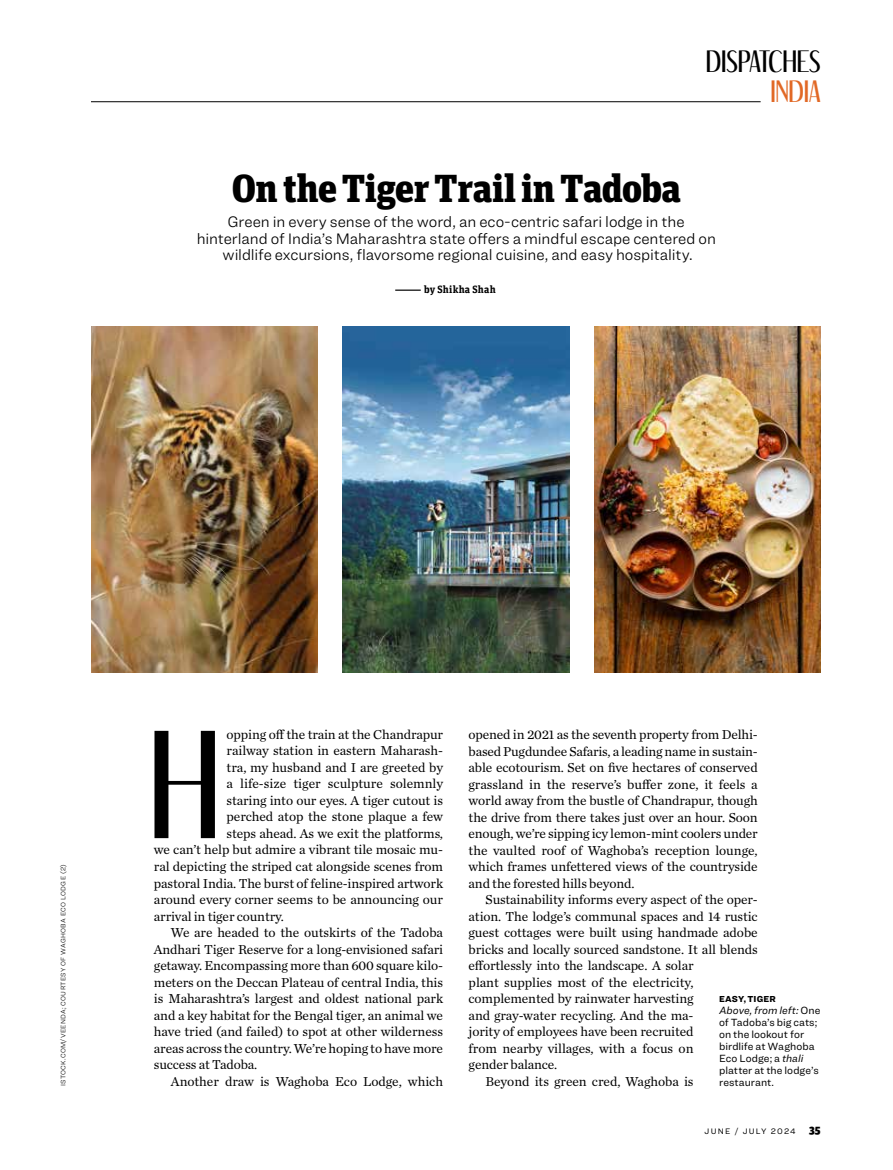
<style>
.page{position:relative;width:893px;height:1170px;background:#fff}
.page>*{position:absolute;margin:0;border:0;box-sizing:border-box;transform-origin:0 0}
.t1{font:134.25px "Dream Orphans";color:#000}
.t2{font:900 39px "Unit Slab Pro";letter-spacing:-.015em;color:#000}
.t3{font:27px "Dream Orphans";letter-spacing:.01em;color:#000}
.t4{font:27px "Dream Orphans";letter-spacing:.01em;color:#e16825}
.t5{font:300 15.75px/16.5px "Ringside";letter-spacing:-.005em;color:#000;text-align:center}
.t6{font:13.5px/16.5px "Chronicle Text G1";letter-spacing:-.01em;color:#000;text-align:justify}
.t7{font:10.8px/12px "Ringside";letter-spacing:.005em;color:#000}
.t8{font:700 10.5px "Unit Slab Pro";letter-spacing:.02em;color:#000}
.t9{font:900 9px "Ringside";letter-spacing:.015em;color:#000}
.t10{font:8.25px "Ringside";letter-spacing:.15em;color:#000}
.t11{font:300 6.75px "Ringside";letter-spacing:.04em;color:#000}
.s1{font-style:italic}
.s2{font-family:"Unit Slab Pro";font-weight:900;font-size:11.25px}
</style>
<div class="page">
<hr style="left:91px;top:101px;width:670px;height:1px;background:#000">
<hr style="left:395px;top:289px;width:26px;height:2px;background:#000">
<img style="left:594px;top:326px;width:227px;height:347px">
<img style="left:343px;top:326px;width:226px;height:347px">
<img style="left:91px;top:326px;width:226px;height:347px">
<h3 class="t3" style="left:706px;top:44px;width:116px">DISPATCHES</h3>
<h3 class="t4" style="left:771px;top:74px;width:52px">INDIA</h3>
<h2 class="t2" style="left:232px;top:158px;width:451px">On the Tiger Trail in Tadoba</h2>
<p class="t5" style="left:197px;top:213px;width:521px">Green in every sense of the word, an eco-centric safari lodge in the hinterland of India’s Maharashtra state offers a mindful escape centered on wildlife excursions, flavorsome regional cuisine, and easy hospitality.</p>
<p class="t8" style="left:424px;top:282px;width:73px">by Shikha Shah</p>
<p class="t11" style="left:58px;top:1085px;width:223px;rotate:-90deg">ISTOCK.COM/VEENDA; COURTESY OF WAGHOBA ECO LODGE (2)</p>
<p class="t6" style="left:227px;top:725px;width:218px">opping off the train at the Chandrapur</p>
<p class="t6" style="left:227px;top:742px;width:218px">railway station in eastern Maharash-</p>
<p class="t6" style="left:227px;top:758px;width:218px">tra, my husband and I are greeted by</p>
<p class="t6" style="left:227px;top:774px;width:218px">a life-size tiger sculpture solemnly</p>
<p class="t6" style="left:227px;top:791px;width:218px">staring into our eyes. A tiger cutout is</p>
<p class="t6" style="left:227px;top:807px;width:218px">perched atop the stone plaque a few</p>
<p class="t6" style="left:227px;top:824px;width:218px">steps ahead. As we exit the platforms,</p>
<p class="t6" style="left:154px;top:840px;width:291px">we can’t help but admire a vibrant tile mosaic mu-</p>
<p class="t6" style="left:154px;top:857px;width:291px">ral depicting the striped cat alongside scenes from</p>
<p class="t6" style="left:154px;top:873px;width:291px">pastoral India. The burst of feline-inspired artwork</p>
<p class="t6" style="left:154px;top:890px;width:291px">around every corner seems to be announcing our</p>
<p class="t6" style="left:154px;top:906px;width:132px">arrival in tiger country.</p>
<p class="t6" style="left:171px;top:923px;width:274px">We are headed to the outskirts of the Tadoba</p>
<p class="t6" style="left:154px;top:939px;width:291px">Andhari Tiger Reserve for a long-envisioned safari</p>
<p class="t6" style="left:154px;top:956px;width:291px">getaway. Encompassing more than 600 square kilo-</p>
<p class="t6" style="left:154px;top:972px;width:291px">meters on the Deccan Plateau of central India, this</p>
<p class="t6" style="left:154px;top:989px;width:291px">is Maharashtra’s largest and oldest national park</p>
<p class="t6" style="left:154px;top:1005px;width:291px">and a key habitat for the Bengal tiger, an animal we</p>
<p class="t6" style="left:154px;top:1022px;width:291px">have tried (and failed) to spot at other wilderness</p>
<p class="t6" style="left:154px;top:1038px;width:291px">areas across the country. We’re hoping to have more</p>
<p class="t6" style="left:154px;top:1055px;width:105px">success at Tadoba.</p>
<p class="t6" style="left:171px;top:1071px;width:274px">Another draw is Waghoba Eco Lodge, which</p>
<h1 class="t1" style="left:150px;top:699px;width:72px">H</h1>
<p class="t6" style="left:469px;top:725px;width:291px">opened in 2021 as the seventh property from Delhi&shy;based Pugdundee Safaris, a leading name in sustain&shy;able ecotourism. Set on five hectares of conserved grassland in the reserve’s buffer zone, it feels a world away from the bustle of Chandrapur, though the drive from there takes just over an hour. Soon enough, we’re sipping icy lemon-mint coolers under the vaulted roof of Waghoba’s reception lounge, which frames unfettered views of the countryside and the forested hills beyond.</p>
<p class="t6" style="left:486px;top:890px;width:274px">Sustainability informs every aspect of the oper-</p>
<p class="t6" style="left:469px;top:907px;width:291px">ation. The lodge’s communal spaces and 14 rustic</p>
<p class="t6" style="left:469px;top:923px;width:291px">guest cottages were built using handmade adobe</p>
<p class="t6" style="left:469px;top:940px;width:291px">bricks and locally sourced sandstone. It all blends</p>
<p class="t6" style="left:469px;top:956px;width:226px">effortlessly into the landscape. A solar</p>
<p class="t6" style="left:469px;top:973px;width:226px">plant supplies most of the electricity,</p>
<p class="t6" style="left:469px;top:989px;width:226px">complemented by rainwater harvesting</p>
<p class="t6" style="left:469px;top:1006px;width:226px">and gray-water recycling. And the ma-</p>
<p class="t6" style="left:469px;top:1022px;width:226px">jority of employees have been recruited</p>
<p class="t6" style="left:469px;top:1039px;width:226px">from nearby villages, with a focus on</p>
<p class="t6" style="left:469px;top:1055px;width:90px">gender balance.</p>
<p class="t6" style="left:486px;top:1072px;width:209px">Beyond its green cred, Waghoba is</p>
<p class="t9" style="left:719px;top:991px;width:58px">EASY, TIGER</p>
<p class="t7" style="left:719px;top:1003px;width:103px"><span class="s1">Above, from left:</span> One of Tadoba’s big cats; on the lookout for birdlife at Waghoba<br>Eco Lodge; a <span class="s1">thali </span>platter at the lodge’s</p>
<p class="t7" style="left:719px;top:1075px;width:56px">restaurant.</p>
<p class="t10" style="left:705px;top:1124px;width:118px">JUNE / JULY 2024 <span class="s2">35</span></p>
</div>
